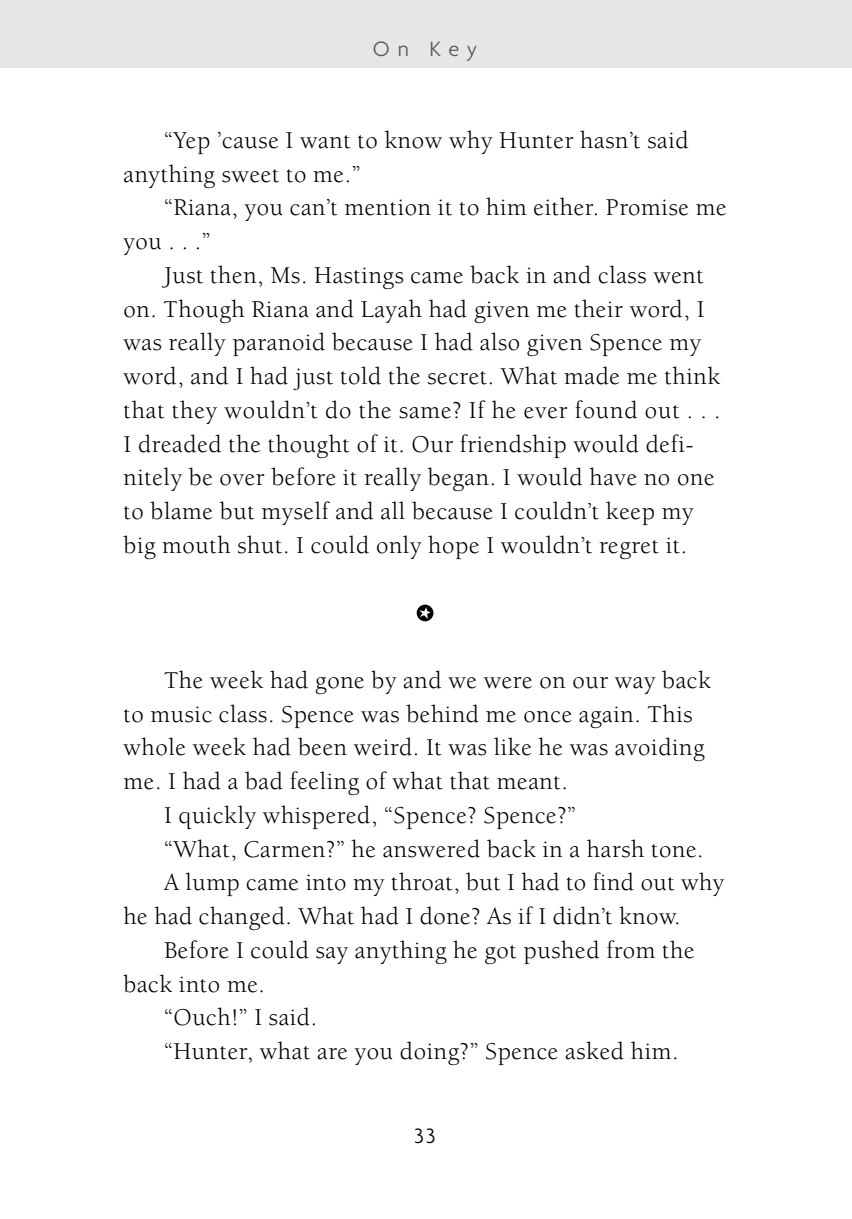
<style>
.page{position:relative;width:852px;height:1219px;background:#fff}
.page>*{position:absolute;margin:0;border:0;box-sizing:border-box;transform-origin:0 0}
.t1{font:76.5px "Laughin Plain";color:#000}
.t2{font:24.75px "Berkeley";letter-spacing:.025em;color:#000}
.t3{font:300 22.5px "Agenda";color:#595959}
.t4{font:300 22.5px "Agenda";color:#000}
</style>
<div class="page">
<div style="left:0;top:0;width:852px;height:68px;background:#e6e6e6"></div>
<p class="t3" style="left:373px;top:39px;width:106px">On Key</p>
<p class="t2" style="left:164px;top:130px;width:526px">“Yep ’cause I want to know why Hunter hasn’t said</p>
<p class="t2" style="left:123px;top:164px;width:238px">anything sweet to me.”</p>
<p class="t2" style="left:164px;top:198px;width:564px">“Riana, you can’t mention it to him either. Promise me</p>
<p class="t2" style="left:123px;top:232px;width:89px">you . . .”</p>
<p class="t2" style="left:164px;top:265px;width:541px">Just then, Ms. Hastings came back in and class went</p>
<p class="t2" style="left:123px;top:299px;width:582px">on. Though Riana and Layah had given me their word, I</p>
<p class="t2" style="left:123px;top:333px;width:579px">was really paranoid because I had also given Spence my</p>
<p class="t2" style="left:123px;top:367px;width:598px">word, and I had just told the secret. What made me think</p>
<p class="t2" style="left:123px;top:400px;width:598px">that they wouldn’t do the same? If he ever found out . . .</p>
<p class="t2" style="left:123px;top:434px;width:572px">I dreaded the thought of it. Our friendship would defi-</p>
<p class="t2" style="left:123px;top:468px;width:592px">nitely be over before it really began. I would have no one</p>
<p class="t2" style="left:123px;top:502px;width:571px">to blame but myself and all because I couldn’t keep my</p>
<p class="t2" style="left:123px;top:535px;width:565px">big mouth shut. I could only hope I wouldn’t regret it.</p>
<p class="t1" style="left:412px;top:549px;width:27px">.</p>
<p class="t2" style="left:164px;top:670px;width:548px">The week had gone by and we were on our way back</p>
<p class="t2" style="left:123px;top:704px;width:570px">to music class. Spence was behind me once again. This</p>
<p class="t2" style="left:123px;top:738px;width:583px">whole week had been weird. It was like he was avoiding</p>
<p class="t2" style="left:123px;top:772px;width:446px">me. I had a bad feeling of what that meant.</p>
<p class="t2" style="left:164px;top:805px;width:413px">I quickly whispered, “Spence? Spence?”</p>
<p class="t2" style="left:164px;top:839px;width:541px">“What, Carmen?” he answered back in a harsh tone.</p>
<p class="t2" style="left:164px;top:873px;width:562px">A lump came into my throat, but I had to find out why</p>
<p class="t2" style="left:123px;top:907px;width:558px">he had changed. What had I done? As if I didn’t know.</p>
<p class="t2" style="left:164px;top:940px;width:532px">Before I could say anything he got pushed from the</p>
<p class="t2" style="left:123px;top:974px;width:143px">back into me.</p>
<p class="t2" style="left:164px;top:1008px;width:155px">“Ouch!” I said.</p>
<p class="t2" style="left:164px;top:1042px;width:516px">“Hunter, what are you doing?” Spence asked him.</p>
<p class="t4" style="left:414px;top:1126px;width:23px">33</p>
</div>
